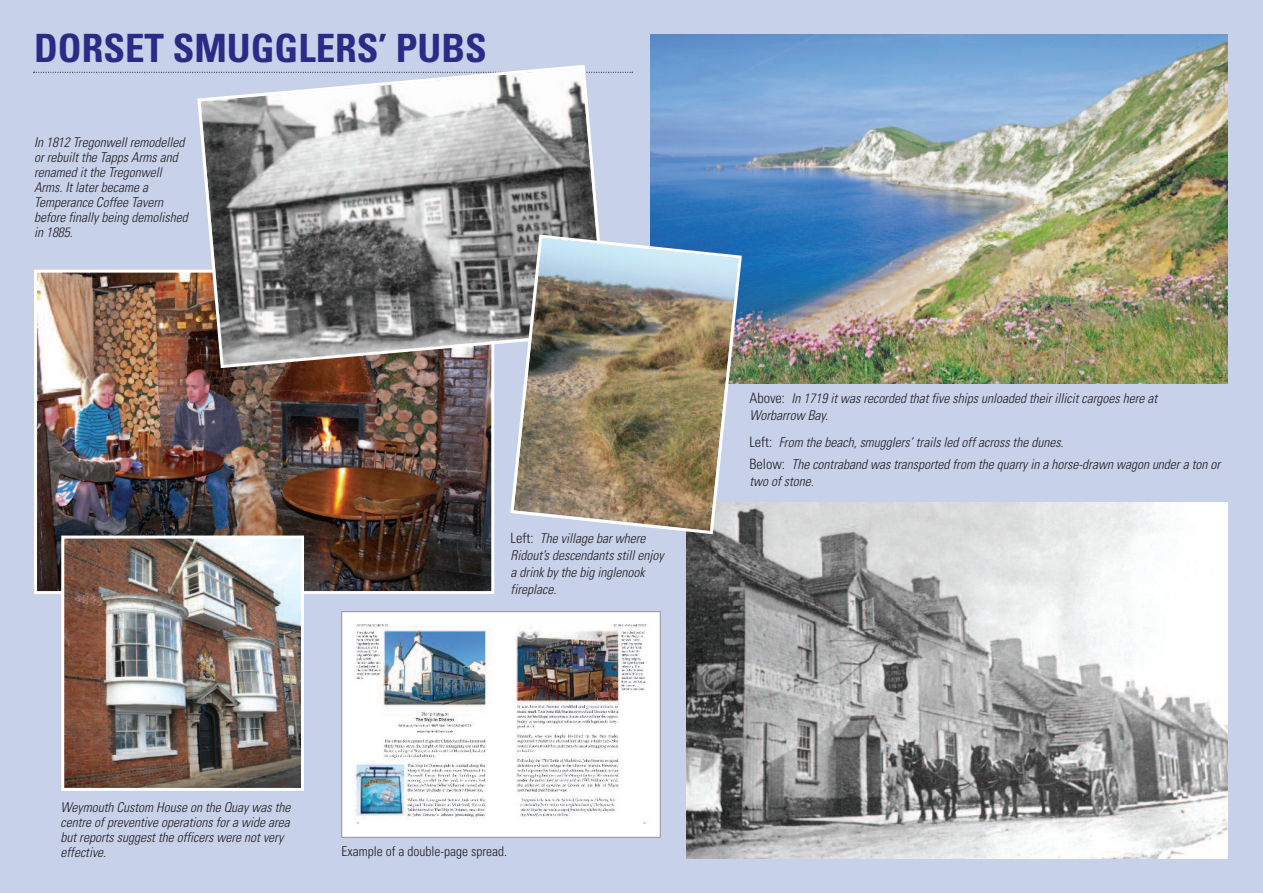
<style>
.page{position:relative;width:1263px;height:893px;background:#c7d1ea}
.page>*{position:absolute;margin:0;border:0;box-sizing:border-box;transform-origin:0 0}
.t1{font:700 condensed 39px "Univers LT Std";color:#2b2a86}
.t2{font:italic 300 condensed 13.5px/15px "Univers LT Std";color:#231f20}
.t3{font:300 condensed 13.5px "Univers";color:#231f20}
.s1{font-family:"Univers";font-style:normal;font-size:14.25px}
</style>
<div class="page">
<img style="left:343px;top:613px;width:316px;height:223px">
<div style="left:341px;top:611px;width:320px;height:227px;border:1px solid #939598"></div>
<img style="left:687px;top:502px;width:540px;height:356px">
<svg style="left:33px;top:72px;width:600px;height:1px"></svg>
<img style="left:651px;top:34px;width:577px;height:350px">
<img style="left:38px;top:274px;width:452px;height:316px">
<div style="left:34px;top:270px;width:460px;height:324px;border:3px solid #fff"></div>
<svg style="left:196px;top:65px;width:414px;height:305px;background:#9d9c9e"></svg>
<img style="left:509px;top:233px;width:234px;height:303px">
<img style="left:65px;top:540px;width:235px;height:247px">
<div style="left:61px;top:536px;width:243px;height:255px;border:3px solid #fff"></div>
<h1 class="t1" style="left:34px;top:34px;width:454px">DORSET SMUGGLERS’ PUBS</h1>
<p class="t2" style="left:34px;top:136px;width:155px">In 1812 Tregonwell remodelled or rebuilt the Tapps Arms and renamed it the Tregonwell<br>Arms. It later became a<br>Temperance Coffee Tavern before finally being demolished in 1885.</p>
<p class="t2" style="left:511px;top:530px;width:155px;line-height:17.2px"><span class="s1">Left:</span> The village bar where<br>Ridout’s descendants still enjoy a drink by the big inglenook fireplace.</p>
<p class="t2" style="left:61px;top:801px;width:231px">Weymouth Custom House on the Quay was the centre of preventive operations for a wide area but reports suggest the officers were not very effective.</p>
<p class="t3" style="left:342px;top:846px;width:167px">Example of a double-page spread.</p>
<p class="t2" style="left:749px;top:392px;width:409px;line-height:16.5px"><span class="s1">Above:</span> In 1719 it was recorded that five ships unloaded their illicit cargoes here at<br>Worbarrow Bay.</p>
<p class="t2" style="left:749px;top:432px;width:472px;line-height:22.5px"><span class="s1">Left:</span> From the beach, smugglers’ trails led off across the dunes.<br><span class="s1">Below:</span> The contraband was transported from the quarry in a horse-drawn wagon under a ton or</p>
<p class="t2" style="left:749px;top:475px;width:66px">two of stone.</p>
</div>
